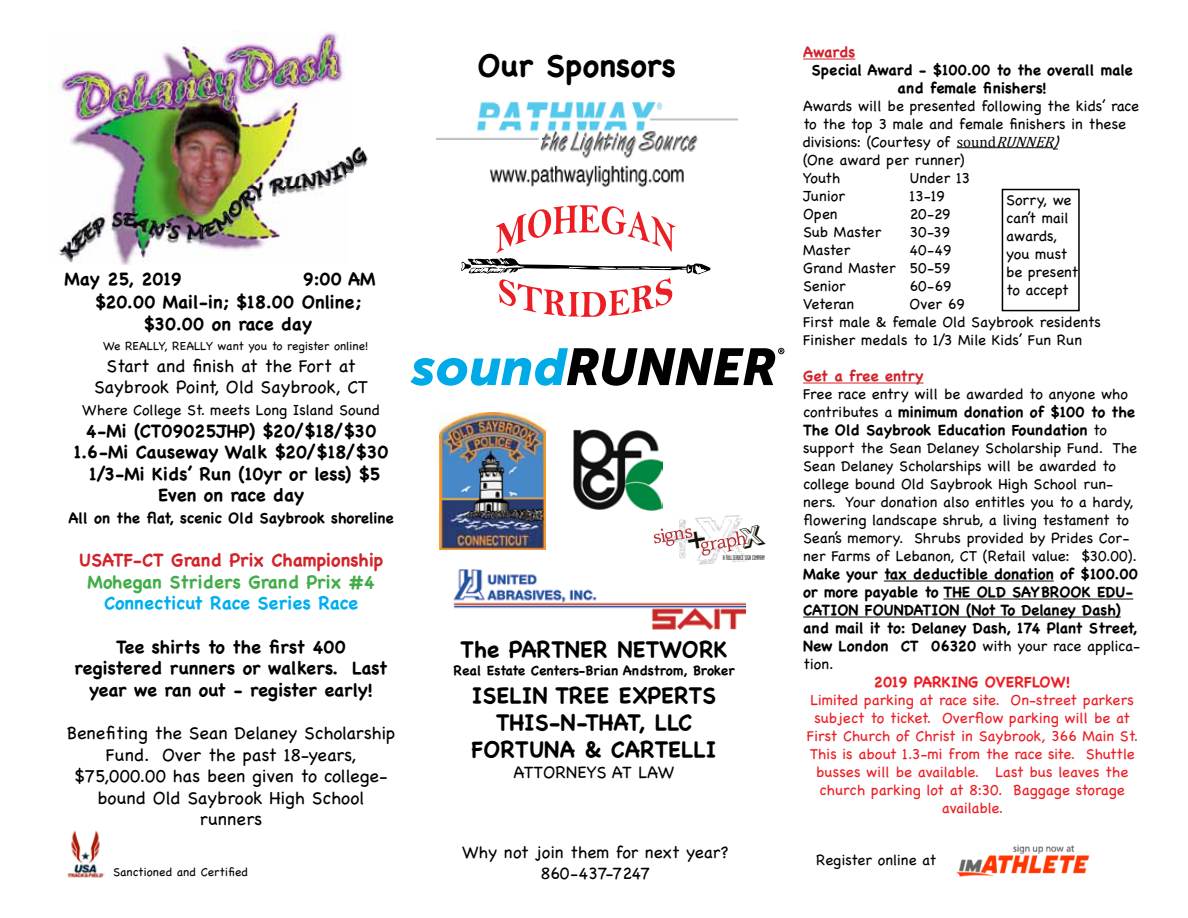
<style>
.page{position:relative;width:1188px;height:918px;background:#fff}
.page>*{position:absolute;margin:0;border:0;box-sizing:border-box;transform-origin:0 0}
.t1{font:700 31.35px "Chalkboard";letter-spacing:.01em;color:#000}
.t2{font:700 22.8px/27.3px "Chalkboard";color:#000;text-align:center}
.t3{font:700 18px/21.6px "Chalkboard";color:#000;text-align:center}
.t4{font:18px/21.6px "Chalkboard";color:#000;text-align:center}
.t5{font:700 18px "Chalkboard";color:#d2232a}
.t6{font:700 18px "Chalkboard";color:#41ad49}
.t7{font:700 18px "Chalkboard";color:#00aeef}
.t8{font:17.1px/20.5px "Chalkboard";color:#000;text-align:center}
.t9{font:15px/18px "Chalkboard";color:#000}
.t10{font:700 15px/18px "Chalkboard";color:#000;text-align:center}
.t11{font:15px/18px "Chalkboard";color:#ed1d24;text-align:center}
.t12{font:700 15px "Chalkboard";color:#ed1d24}
.t13{font:700 15px "Chalkboard";color:#d2232a}
.t14{font:15px "Chalkboard";letter-spacing:-.045em;color:#000}
.t15{font:700 13.5px "Chalkboard";color:#000}
.t16{font:12px "Chalkboard";color:#000}
.t17{font:6.75px "Assistent";letter-spacing:-.03em;color:#000}
.s1{font-family:"Cambria"}
.s2{font-family:"Cambria";font-style:italic}
.s3{font-style:italic}
.s4{font-weight:700}
.s5{font-weight:400}
</style>
<div class="page">
<hr style="left:803px;top:59px;width:52px;height:1px;background:#d2232a">
<hr style="left:957px;top:147px;width:39px;height:1px;background:#000">
<hr style="left:996px;top:147px;width:57px;height:1px;background:#000">
<hr style="left:803px;top:383px;width:121px;height:1px;background:#d2232a">
<hr style="left:884px;top:581px;width:170px;height:1px;background:#000">
<hr style="left:943px;top:599px;width:190px;height:1px;background:#000">
<hr style="left:803px;top:617px;width:318px;height:1px;background:#000">
<div style="left:1002px;top:189px;width:78px;height:122px;border:2px solid #000"></div>
<img style="left:957px;top:845px;width:132px;height:32px">
<img style="left:574px;top:430px;width:89px;height:81px">
<img style="left:453px;top:570px;width:293px;height:60px">
<img style="left:439px;top:413px;width:107px;height:137px">
<img style="left:48px;top:31px;width:320px;height:233px">
<svg style="left:461px;top:205px;width:249px;height:112px"></svg>
<img style="left:67px;top:830px;width:38px;height:48px">
<img style="left:437px;top:101px;width:301px;height:87px">
<svg style="left:410px;top:348px;width:374px;height:38px"></svg>
<svg style="left:654px;top:515px;width:95px;height:50px"></svg>
<p class="t3" style="left:64px;top:268px;width:119px">May 25, 2019</p>
<p class="t3" style="left:303px;top:268px;width:74px">9:00 AM</p>
<p class="t3" style="left:95px;top:291px;width:268px">$20.00 Mail-in; $18.00 Online; $30.00 on race day</p>
<p class="t16" style="left:103px;top:339px;width:266px">We REALLY, REALLY want you to register online!</p>
<p class="t4" style="left:94px;top:355px;width:276px">Start and finish at the Fort at<br>Saybrook Point, Old Saybrook, CT</p>
<p class="t9" style="left:82px;top:401px;width:299px">Where College St. meets Long Island Sound</p>
<p class="t3" style="left:74px;top:420px;width:316px">4-Mi (CT09025JHP) $20/$18/$30<br>1.6-Mi Causeway Walk $20/$18/$30<br>1/3-Mi Kids’ Run (10yr or less) $5<br>Even on race day</p>
<p class="t10" style="left:68px;top:509px;width:327px">All on the flat, scenic Old Saybrook shoreline</p>
<p class="t5" style="left:79px;top:549px;width:306px">USATF-CT Grand Prix Championship</p>
<p class="t6" style="left:87px;top:571px;width:289px">Mohegan Striders Grand Prix #4</p>
<p class="t7" style="left:104px;top:593px;width:256px">Connecticut Race Series Race</p>
<p class="t3" style="left:75px;top:636px;width:314px">Tee shirts to the first 400 registered runners or walkers. Last year we ran out - register early!</p>
<p class="t4" style="left:67px;top:722px;width:330px">Benefiting the Sean Delaney Scholarship<br>Fund. Over the past 18-years, $75,000.00 has been given to college&shy;bound Old Saybrook High School runners</p>
<p class="t16" style="left:113px;top:865px;width:137px">Sanctioned and Certified</p>
<h1 class="t1" style="left:477px;top:47px;width:200px">Our Sponsors</h1>
<p class="t17" style="left:723px;top:554px;width:44px">A FULL SERVICE SIGN COMPANY</p>
<h2 class="t2" style="left:461px;top:636px;width:269px">The PARTNER NETWORK</h2>
<p class="t15" style="left:453px;top:663px;width:283px">Real Estate Centers-Brian Andstrom, Broker</p>
<h2 class="t2" style="left:472px;top:681px;width:246px">ISELIN TREE EXPERTS<br>THIS-N-THAT, LLC<br>FORTUNA &amp; CARTELLI</h2>
<p class="t8" style="left:514px;top:762px;width:163px">ATTORNEYS AT LAW</p>
<p class="t8" style="left:462px;top:842px;width:268px">Why not join them for next year?<br>860-437-7247</p>
<p class="t13" style="left:803px;top:43px;width:54px">Awards</p>
<p class="t10" style="left:812px;top:61px;width:323px">Special Award - $100.00 to the overall male and female finishers!</p>
<p class="t9" style="left:803px;top:97px;width:338px">Awards will be presented following the kids’ race to the top 3 male and female finishers in these divisions: (Courtesy of <span class="s1">sound</span><span class="s2">RUNNER</span><span class="s3">)<br></span>(One award per runner)<br>Youth</p>
<p class="t9" style="left:910px;top:169px;width:62px">Under 13</p>
<p class="t9" style="left:803px;top:187px;width:43px">Junior</p>
<p class="t9" style="left:910px;top:187px;width:37px">13-19</p>
<p class="t9" style="left:803px;top:205px;width:36px">Open</p>
<p class="t9" style="left:910px;top:205px;width:43px">20-29</p>
<p class="t9" style="left:803px;top:223px;width:80px">Sub Master</p>
<p class="t9" style="left:910px;top:223px;width:42px">30-39</p>
<p class="t9" style="left:803px;top:241px;width:49px">Master</p>
<p class="t9" style="left:1006px;top:191px;width:74px">Sorry, we can’t mail awards, you must be present to accept</p>
<p class="t9" style="left:803px;top:241px;width:150px;text-align:justify;text-indent:106px">40-49<br>Grand Master 50-59<br>Senior</p>
<p class="t9" style="left:910px;top:277px;width:43px">60-69</p>
<p class="t14" style="left:803px;top:295px;width:53px">Veteran</p>
<p class="t9" style="left:803px;top:295px;width:299px;text-indent:106px">Over 69<br>First male &amp; female Old Saybrook residents<br>Finisher medals to 1/3 Mile Kids’ Fun Run</p>
<p class="t13" style="left:803px;top:367px;width:122px">Get a free entry</p>
<p class="t9" style="left:803px;top:385px;width:336px">Free race entry will be awarded to anyone who contributes a <span class="s4">minimum donation of $100 to the The Old Saybrook Education Foundation</span> to support the Sean Delaney Scholarship Fund. The Sean Delaney Scholarships will be awarded to college bound Old Saybrook High School run&shy;ners. Your donation also entitles you to a hardy, flowering landscape shrub, a living testament to Sean’s memory. Shrubs provided by Prides Cor&shy;ner Farms of Lebanon, CT (Retail value: $30.00).</p>
<p class="t10" style="left:803px;top:565px;width:339px;text-align:left">Make your tax deductible donation of $100.00 or more payable to THE OLD SAYBROOK EDU-CATION FOUNDATION (Not To Delaney Dash) and mail it to: Delaney Dash, 174 Plant Street, New London CT 06320 <span class="s5">with your race applica&shy;tion.</span></p>
<p class="t12" style="left:874px;top:673px;width:198px">2019 PARKING OVERFLOW!</p>
<p class="t11" style="left:807px;top:691px;width:333px">Limited parking at race site. On-street parkers subject to ticket. Overflow parking will be at First Church of Christ in Saybrook, 366 Main St.<br>This is about 1.3-mi from the race site. Shuttle busses will be available. Last bus leaves the church parking lot at 8:30. Baggage storage available.</p>
<p class="t9" style="left:816px;top:851px;width:122px">Register online at</p>
</div>
